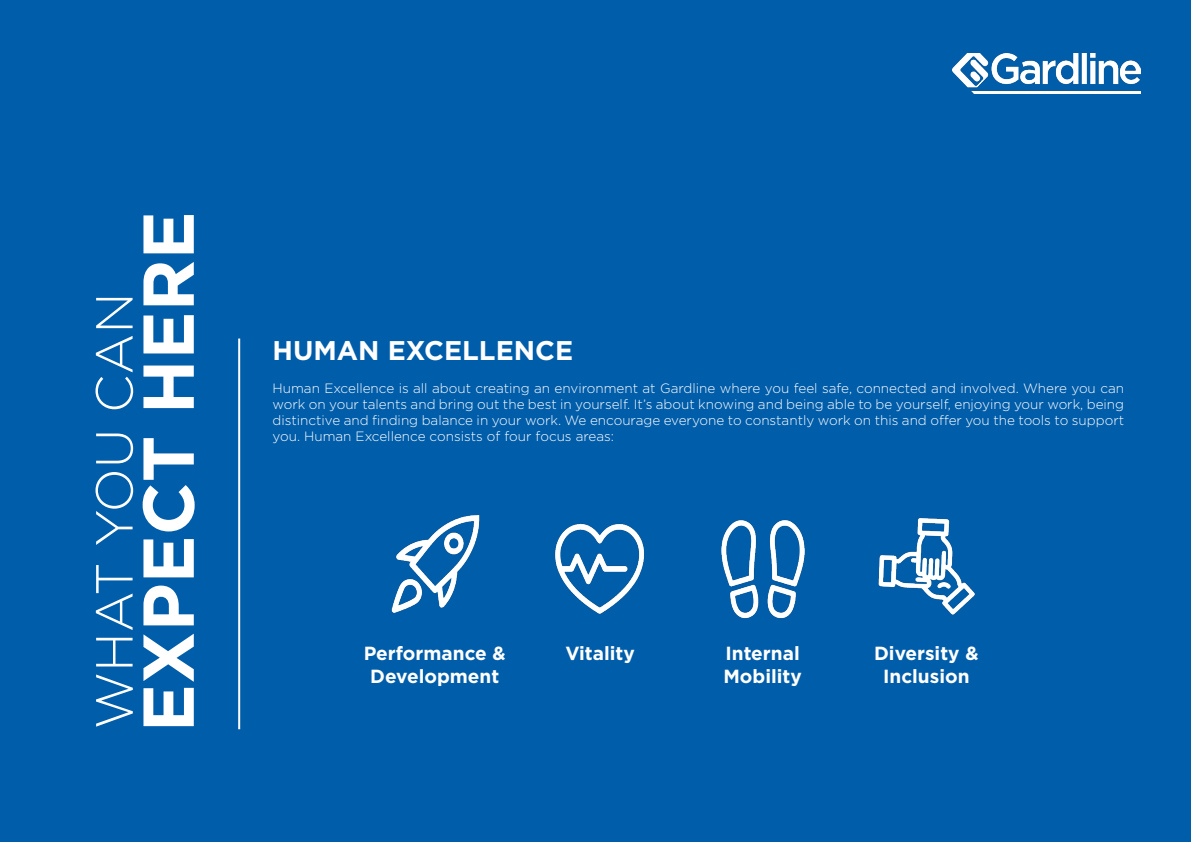
<style>
.page{position:relative;width:1191px;height:842px;background:#005daa}
.page>*{position:absolute;margin:0;border:0;box-sizing:border-box;transform-origin:0 0}
.t1{font:700 71.9px "Gotham";color:#fff}
.t2{font:300 52px "Gotham";color:#fff}
.t3{font:700 27px "Gotham";color:#fff}
.t4{font:700 19px/22.8px "Gotham";color:#fff;text-align:center}
.t5{font:300 13.5px/16.2px "Gotham";color:#fff;text-align:justify}
</style>
<div class="page">
<hr style="left:238px;top:338px;width:2px;height:391px;background:#fff">
<img style="left:952px;top:54px;width:188px;height:39px">
<img style="left:878px;top:517px;width:97px;height:98px">
<img style="left:721px;top:520px;width:84px;height:98px">
<img style="left:391px;top:515px;width:89px;height:98px">
<img style="left:555px;top:523px;width:90px;height:91px">
<h2 class="t2" style="left:81px;top:729px;width:438px;rotate:-90deg">WHAT YOU CAN</h2>
<h1 class="t1" style="left:121px;top:732px;width:522px;rotate:-90deg">EXPECT HERE</h1>
<h3 class="t3" style="left:272px;top:333px;width:302px">HUMAN EXCELLENCE</h3>
<p class="t5" style="left:272px;top:379px;width:853px">Human Excellence is all about creating an environment at Gardline where you feel safe, connected and involved. Where you can work on your talents and bring out the best in yourself. It’s about knowing and being able to be yourself, enjoying your work, being distinctive and finding balance in your work. We encourage everyone to constantly work on this and offer you the tools to support you. Human Excellence consists of four focus areas:</p>
<h3 class="t4" style="left:364px;top:642px;width:144px">Performance &amp;<br>Development</h3>
<h3 class="t4" style="left:565px;top:642px;width:71px">Vitality</h3>
<h3 class="t4" style="left:723px;top:642px;width:80px;text-align:left">Internal<br>Mobility</h3>
<h3 class="t4" style="left:874px;top:642px;width:106px">Diversity &amp;<br>Inclusion</h3>
</div>
